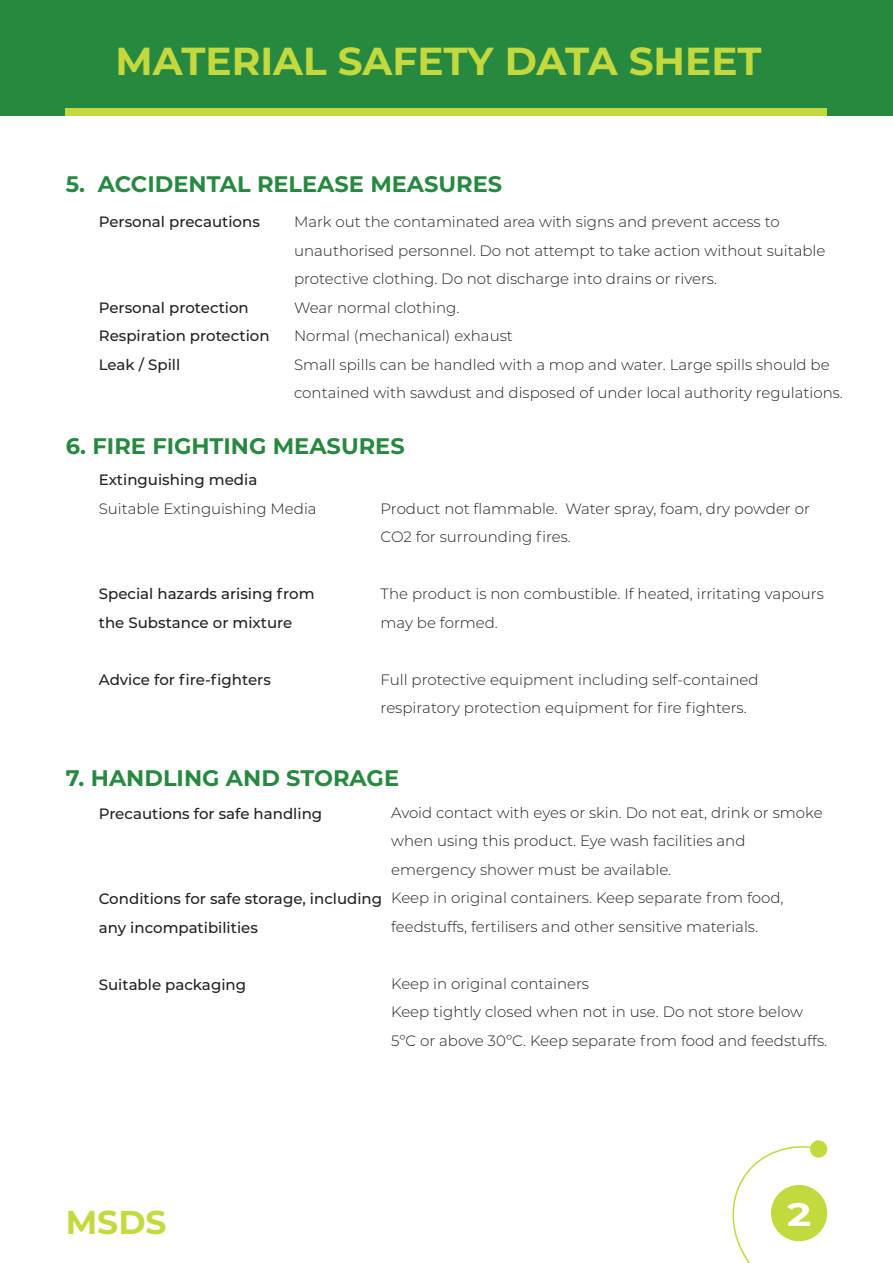
<style>
.page{position:relative;width:893px;height:1263px;background:#fff}
.page>*{position:absolute;margin:0;border:0;box-sizing:border-box;transform-origin:0 0}
.t1{font:700 39px "Montserrat";color:#c4d93e}
.t2{font:700 33px "Montserrat";color:#c4d93e}
.t3{font:700 32.55px "Montserrat";color:#fff;scale:1.25 1}
.t4{font:700 22.5px "Montserrat";color:#278840}
.t5{font:300 15px/28.5px "Montserrat";color:#231f20}
.t6{font:500 15px/28.5px "Montserrat";color:#231f20}
</style>
<div class="page">
<div style="left:0;top:0;width:893px;height:115px;background:#278840"></div>
<div style="left:66px;top:108px;width:761px;height:7px;background:#c4d93e"></div>
<div style="left:771px;top:1185px;width:56px;height:56px;background:#c4d93e;border-radius:50%"></div>
<div style="left:810px;top:1140px;width:17px;height:17px;background:#c4d93e;border-radius:50%"></div>
<svg style="left:732px;top:1142px;width:88px;height:121px"></svg>
<h1 class="t1" style="left:116px;top:33px;width:647px">MATERIAL SAFETY DATA SHEET</h1>
<h3 class="t4" style="left:66px;top:167px;width:438px">5. ACCIDENTAL RELEASE MEASURES</h3>
<p class="t6" style="left:99px;top:207px;width:163px">Personal precautions</p>
<p class="t6" style="left:99px;top:293px;width:172px">Personal protection<br>Respiration protection<br>Leak / Spill</p>
<p class="t5" style="left:294px;top:207px;width:550px">Mark out the contaminated area with signs and prevent access to unauthorised personnel. Do not attempt to take action without suitable protective clothing. Do not discharge into drains or rivers.<br>Wear normal clothing.<br>Normal (mechanical) exhaust<br>Small spills can be handled with a mop and water. Large spills should be contained with sawdust and disposed of under local authority regulations.</p>
<h3 class="t4" style="left:66px;top:430px;width:340px">6. FIRE FIGHTING MEASURES</h3>
<p class="t6" style="left:99px;top:465px;width:160px">Extinguishing media</p>
<p class="t5" style="left:99px;top:494px;width:219px">Suitable Extinguishing Media</p>
<p class="t5" style="left:381px;top:494px;width:431px">Product not flammable. Water spray, foam, dry powder or<br>CO2 for surrounding fires.</p>
<p class="t6" style="left:99px;top:579px;width:217px">Special hazards arising from the Substance or mixture</p>
<p class="t6" style="left:99px;top:664px;width:174px">Advice for fire-fighters</p>
<p class="t5" style="left:381px;top:579px;width:445px">The product is non combustible. If heated, irritating vapours may be formed.</p>
<p class="t5" style="left:381px;top:665px;width:379px">Full protective equipment including self-contained respiratory protection equipment for fire fighters.</p>
<h3 class="t4" style="left:66px;top:761px;width:335px">7. HANDLING AND STORAGE</h3>
<p class="t6" style="left:99px;top:798px;width:225px">Precautions for safe handling</p>
<p class="t6" style="left:99px;top:884px;width:285px">Conditions for safe storage, including any incompatibilities</p>
<p class="t5" style="left:391px;top:797px;width:433px">Avoid contact with eyes or skin. Do not eat, drink or smoke when using this product. Eye wash facilities and emergency shower must be available.<br>Keep in original containers. Keep separate from food, feedstuffs, fertilisers and other sensitive materials.</p>
<p class="t6" style="left:99px;top:969px;width:149px">Suitable packaging</p>
<p class="t5" style="left:391px;top:968px;width:438px">Keep in original containers<br>Keep tightly closed when not in use. Do not store below<br>5ºC or above 30ºC. Keep separate from food and feedstuffs.</p>
<h2 class="t2" style="left:66px;top:1199px;width:102px">MSDS</h2>
<h3 class="t3" style="left:787px;top:1191px;width:21px">2</h3>
</div>
